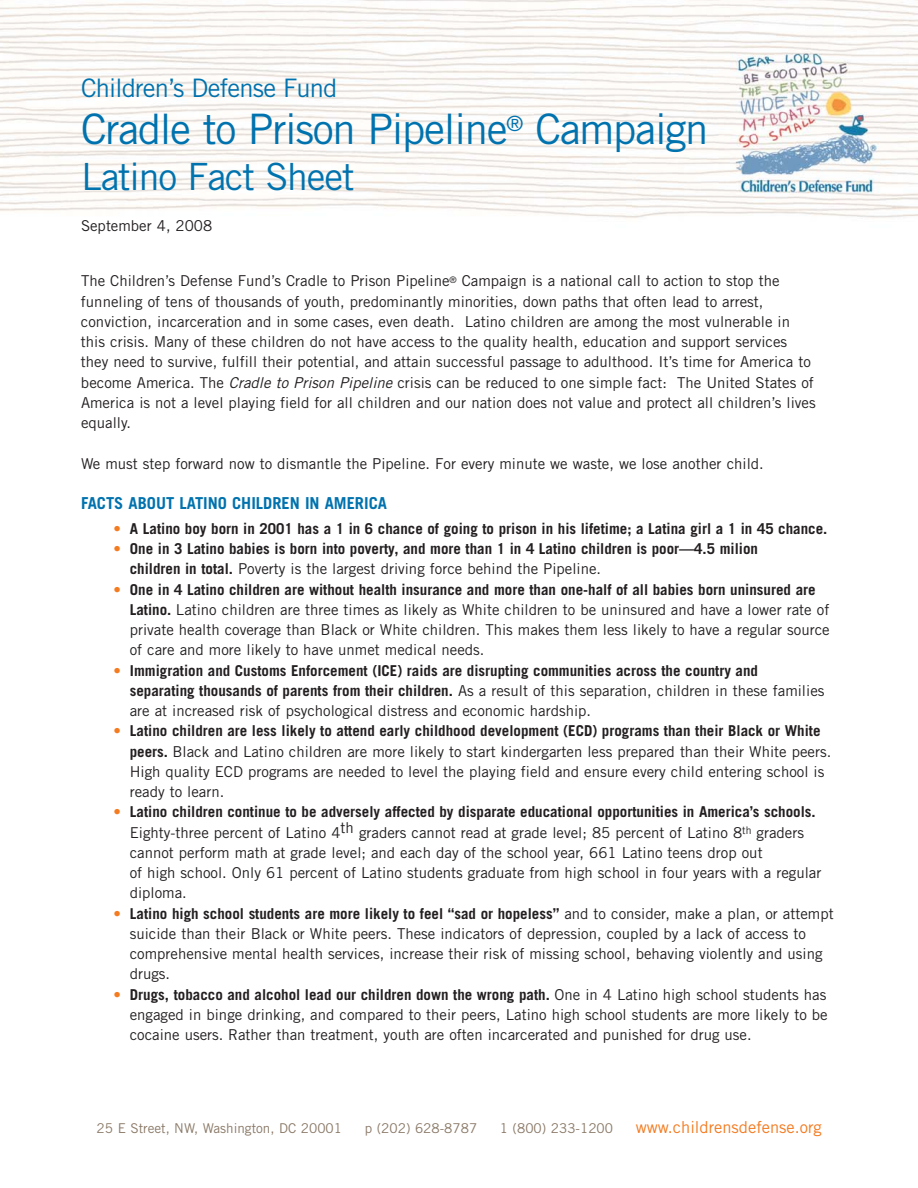
<style>
.page{position:relative;width:918px;height:1188px;background:#fff}
.page>*{position:absolute;margin:0;border:0;box-sizing:border-box;transform-origin:0 0}
.t1{font:42px "Trade Gothic";letter-spacing:-.03em;color:#0072ae}
.t2{font:37.5px "Trade Gothic";letter-spacing:-.03em;color:#0072ae}
.t3{font:25.5px "Trade Gothic";letter-spacing:-.03em;color:#0072ae}
.t4{font:700 16.5px "Trade Gothic";color:#0072ae}
.t5{font:16.5px "Trade Gothic";color:#f47b20}
.t6{font:15px/20.2px "Trade Gothic";color:#231f20}
.t7{font:700 15px/20.2px "Trade Gothic";color:#231f20}
.t8{font:13.5px "Trade Gothic";color:#8a7967}
.s1{font-style:italic}
.s2{color:#f47b20}
.s3{font-weight:400}
.s4{font-weight:700;color:#f47b20}
.s5{font-weight:700}
</style>
<div class="page">
<img style="left:0;top:0;width:917px;height:218px">
<h3 class="t3" style="left:81px;top:79px;width:258px">Children’s Defense Fund</h3>
<h1 class="t1" style="left:81px;top:113px;width:629px">Cradle to Prison Pipeline<sup>®</sup> Campaign</h1>
<h2 class="t2" style="left:81px;top:163px;width:275px">Latino Fact Sheet</h2>
<p class="t6" style="left:81px;top:217px;width:133px">September 4, 2008</p>
<p class="t6" style="left:81px;top:272px;width:736px">The Children’s Defense Fund’s Cradle to Prison Pipeline<sup>®</sup> Campaign is a national call to action to stop the funneling of tens of thousands of youth, predominantly minorities, down paths that often lead to arrest, conviction, incarceration and in some cases, even death. Latino children are among the most vulnerable in this crisis. Many of these children do not have access to the quality health, education and support services they need to survive, fulfill their potential, and attain successful passage to adulthood. It’s time for America to become America. The <span class="s1">Cradle to Prison Pipeline</span> crisis can be reduced to one simple fact: The United States of America is not a level playing field for all children and our nation does not value and protect all children’s lives equally.</p>
<p class="t6" style="left:81px;top:454px;width:684px">We must step forward now to dismantle the Pipeline. For every minute we waste, we lose another child.</p>
<p class="t4" style="left:81px;top:497px;width:308px">FACTS ABOUT LATINO CHILDREN IN AMERICA</p>
<p class="t7" style="left:113px;top:520px;width:716px"><span class="s2">•</span> A Latino boy born in 2001 has a 1 in 6 chance of going to prison in his lifetime; a Latina girl a 1 in 45 chance.</p>
<p class="t7" style="left:130px;top:540px;width:630px;text-indent:-16px"><span class="s2">•</span> One in 3 Latino babies is born into poverty, and more than 1 in 4 Latino children is poor—4.5 milion children in total. <span class="s3">Poverty is the largest driving force behind the Pipeline.</span></p>
<p class="t6" style="left:130px;top:581px;width:701px;text-indent:-16px"><span class="s4">•</span> <span class="s5">One in 4 Latino children are without health insurance and more than one-half of all babies born uninsured are Latino.</span> Latino children are three times as likely as White children to be uninsured and have a lower rate of private health coverage than Black or White children. This makes them less likely to have a regular source of care and more likely to have unmet medical needs.</p>
<p class="t7" style="left:130px;top:662px;width:696px;text-indent:-16px"><span class="s2">•</span> Immigration and Customs Enforcement (ICE) raids are disrupting communities across the country and separating thousands of parents from their children. <span class="s3">As a result of this separation, children in these families are at increased risk of psychological distress and economic hardship.</span></p>
<p class="t6" style="left:130px;top:722px;width:703px;text-indent:-16px"><span class="s4">•</span> <span class="s5">Latino children are less likely to attend early childhood development (ECD) programs than their Black or White peers.</span> Black and Latino children are more likely to start kindergarten less prepared than their White peers.<br>High quality ECD programs are needed to level the playing field and ensure every child entering school is ready to learn.</p>
<p class="t6" style="left:130px;top:803px;width:693px;text-indent:-16px"><span class="s4">•</span> <span class="s5">Latino children continue to be adversely affected by disparate educational opportunities in America’s schools.<br></span>Eighty-three percent of Latino 4th graders cannot read at grade level; 85 percent of Latino 8<sup>th</sup> graders cannot perform math at grade level; and each day of the school year, 661 Latino teens drop out<br>of high school. Only 61 percent of Latino students graduate from high school in four years with a regular diploma.</p>
<p class="t6" style="left:130px;top:905px;width:706px;text-indent:-16px"><span class="s4">•</span> <span class="s5">Latino high school students are more likely to feel “sad or hopeless”</span> and to consider, make a plan, or attempt suicide than their Black or White peers. These indicators of depression, coupled by a lack of access to comprehensive mental health services, increase their risk of missing school, behaving violently and using drugs.</p>
<p class="t6" style="left:130px;top:986px;width:699px;text-align:justify;text-indent:-16px"><span class="s4">•</span> <span class="s5">Drugs, tobacco and alcohol lead our children down the wrong path.</span> One in 4 Latino high school students has engaged in binge drinking, and compared to their peers, Latino high school students are more likely to be cocaine users. Rather than treatment, youth are often incarcerated and punished for drug use.</p>
<p class="t8" style="left:97px;top:1123px;width:247px">25 E Street, NW, Washington, DC 20001</p>
<p class="t8" style="left:365px;top:1123px;width:114px">p (202) 628-8787</p>
<p class="t8" style="left:500px;top:1123px;width:115px">1 (800) 233-1200</p>
<p class="t5" style="left:636px;top:1121px;width:188px">www.childrensdefense.org</p>
</div>
